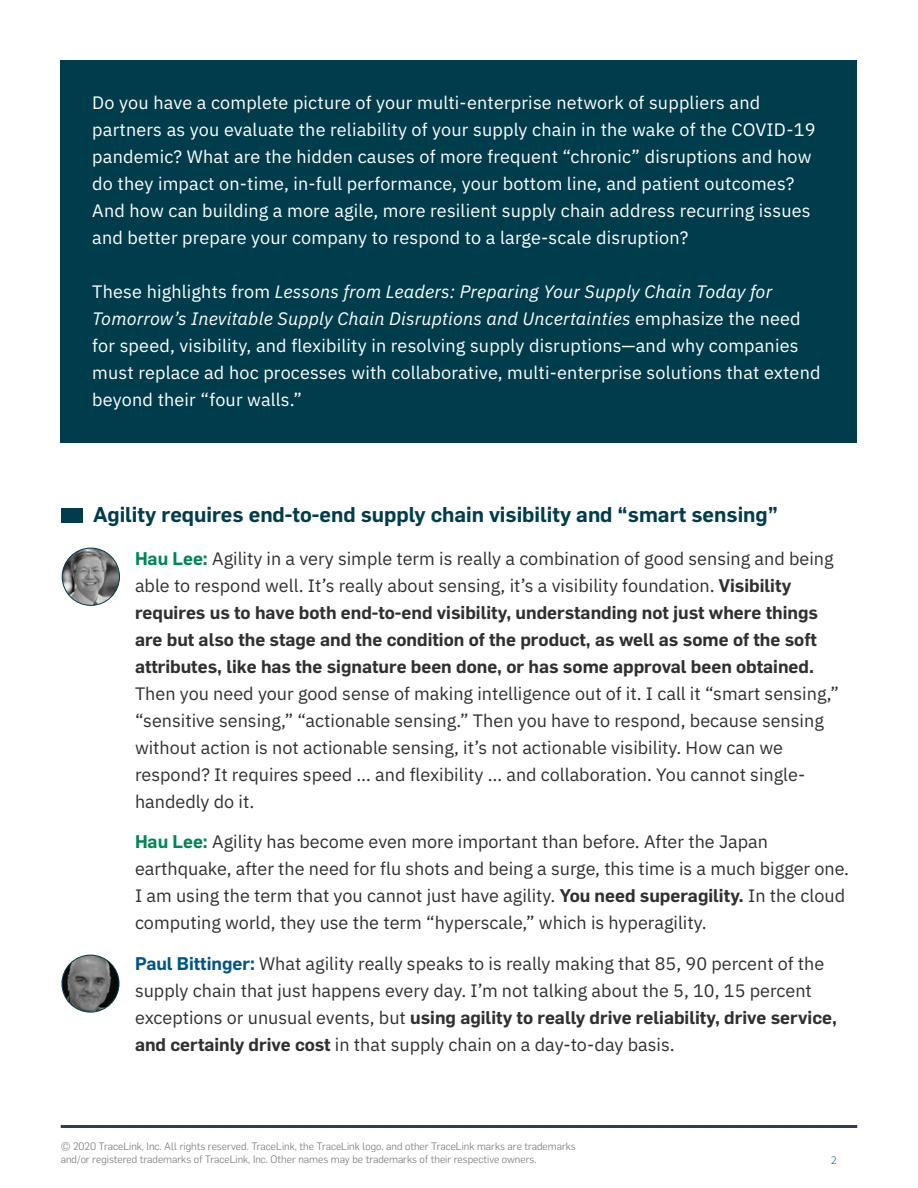
<style>
.page{position:relative;width:918px;height:1188px;background:#fff}
.page>*{position:absolute;margin:0;border:0;box-sizing:border-box;transform-origin:0 0}
.t1{font:600 21px "Flama";color:#003d4c}
.t2{font:18px/27px "IBM Plex Sans";color:#312f30}
.t3{font:18px/27px "IBM Plex Sans";letter-spacing:.01em;color:#fff}
.t4{font:600 18px/27px "Flama";color:#312f30;text-align:justify}
.t5{font:300 12px "Source Sans Pro";color:#003f9c}
.t6{font:300 10.5px/12.6px "Flama";color:#717171}
.s1{font-style:italic}
.s2{font-family:"Flama";font-weight:600;color:#008755}
.s3{font-family:"Flama";font-weight:600}
.s4{font-family:"Flama";font-weight:600;color:#005587}
.s5{font-family:"IBM Plex Sans";font-weight:400}
</style>
<div class="page">
<hr style="left:61px;top:1125px;width:796px;height:3px;background:#323f4b">
<div style="left:61px;top:61px;width:796px;height:382px;background:#003d4c"></div>
<div style="left:62px;top:508px;width:21px;height:14px;background:#003d4c"></div>
<img style="left:62px;top:548px;width:57px;height:57px;border-radius:29px">
<div style="left:62px;top:548px;width:58px;height:58px;border:1px solid #003d4c;border-radius:50%"></div>
<img style="left:62px;top:955px;width:57px;height:57px;border-radius:29px">
<div style="left:61px;top:955px;width:58px;height:58px;border:1px solid #003d4c;border-radius:50%"></div>
<p class="t3" style="left:92px;top:87px;width:725px">Do you have a complete picture of your multi-enterprise network of suppliers and partners as you evaluate the reliability of your supply chain in the wake of the COVID-19 pandemic? What are the hidden causes of more frequent “chronic” disruptions and how do they impact on-time, in-full performance, your bottom line, and patient outcomes?<br>And how can building a more agile, more resilient supply chain address recurring issues and better prepare your company to respond to a large-scale disruption?</p>
<p class="t3" style="left:92px;top:276px;width:730px">These highlights from <span class="s1">Lessons from Leaders: Preparing Your Supply Chain Today for Tomorrow’s Inevitable Supply Chain Disruptions and Uncertainties</span> emphasize the need for speed, visibility, and flexibility in resolving supply disruptions—and why companies must replace ad hoc processes with collaborative, multi-enterprise solutions that extend beyond their “four walls.”</p>
<p class="t1" style="left:93px;top:500px;width:687px">Agility requires end-to-end supply chain visibility and “smart sensing”</p>
<p class="t2" style="left:135px;top:543px;width:700px"><span class="s2">Hau Lee:</span> Agility in a very simple term is really a combination of good sensing and being able to respond well. It’s really about sensing, it’s a visibility foundation. <span class="s3">Visibility</span></p>
<p class="t4" style="left:135px;top:597px;width:685px">requires us to have both end-to-end visibility, understanding not just where things are but also the stage and the condition of the product, as well as some of the soft attributes, like has the signature been done, or has some approval been obtained.</p>
<p class="t2" style="left:135px;top:678px;width:705px">Then you need your good sense of making intelligence out of it. I call it “smart sensing,” “sensitive sensing,” “actionable sensing.” Then you have to respond, because sensing without action is not actionable sensing, it’s not actionable visibility. How can we respond? It requires speed … and flexibility … and collaboration. You cannot single&shy;handedly do it.</p>
<p class="t2" style="left:135px;top:827px;width:716px"><span class="s2">Hau Lee:</span> Agility has become even more important than before. After the Japan earthquake, after the need for flu shots and being a surge, this time is a much bigger one.<br>I am using the term that you cannot just have agility. <span class="s3">You need superagility.</span> In the cloud computing world, they use the term “hyperscale,” which is hyperagility.</p>
<p class="t2" style="left:135px;top:948px;width:691px"><span class="s4">Paul Bittinger:</span> What agility really speaks to is really making that 85, 90 percent of the supply chain that just happens every day. I’m not talking about the 5, 10, 15 percent</p>
<p class="t4" style="left:135px;top:1002px;width:703px"><span class="s5">exceptions or unusual events, but</span> using agility to really drive reliability, drive service,</p>
<p class="t2" style="left:135px;top:1029px;width:541px"><span class="s3">and certainly drive cost</span> in that supply chain on a day‑to‑day basis.</p>
<p class="t6" style="left:61px;top:1139px;width:517px">© 2020 TraceLink, Inc. All rights reserved. TraceLink, the TraceLink logo, and other TraceLink marks are trademarks and/or registered trademarks of TraceLink, Inc. Other names may be trademarks of their respective owners.</p>
<p class="t5" style="left:831px;top:1153px;width:7px">2</p>
</div>
